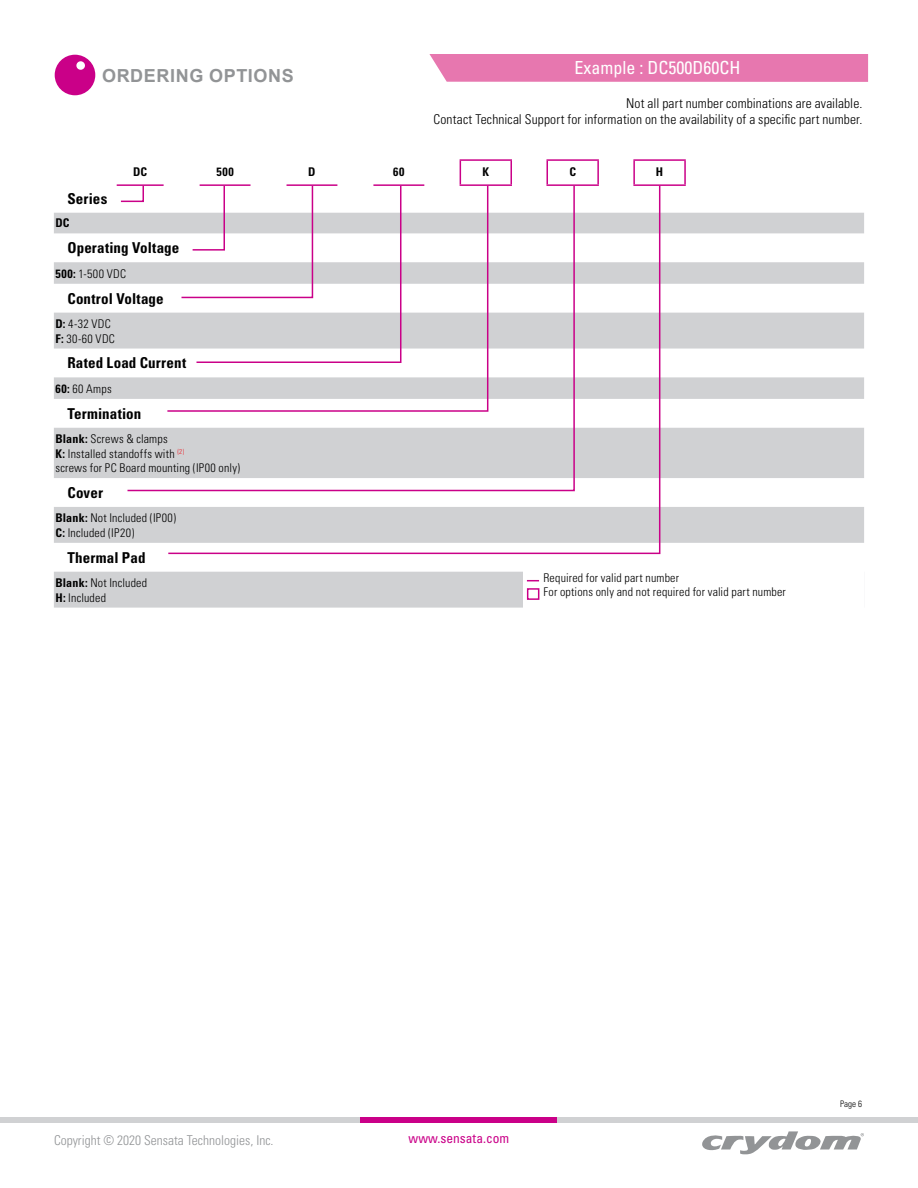
<style>
.page{position:relative;width:918px;height:1188px;background:#fff}
.page>*{position:absolute;margin:0;border:0;box-sizing:border-box;transform-origin:0 0}
.t1{font:condensed 18px "Univers LT Std";color:#fff}
.t2{font:700 18px "Arial";letter-spacing:.035em;color:#929496}
.t3{font:700 condensed 15px "Univers LT Std";letter-spacing:.01em;color:#000}
.t4{font:300 condensed 13.5px/16.2px "Univers";letter-spacing:.01em;color:#000;text-align:right}
.t5{font:300 condensed 13.5px "Univers";color:#929496}
.t6{font:condensed 13.5px "Univers LT Std";color:#ca0088}
.t7{font:300 condensed 12px/14.4px "Univers";letter-spacing:.015em;color:#000}
.t8{font:700 condensed 12px "Univers LT Std";letter-spacing:.055em;color:#000}
.t9{font:300 condensed 9px "Univers";color:#000}
.s1{font-family:"Univers LT Std";font-weight:700}
</style>
<div class="page">
<div style="left:0;top:1117px;width:918px;height:6px;background:#d0d1d3"></div>
<div style="left:361px;top:1117px;width:196px;height:6px;background:#ca0088"></div>
<svg style="left:702px;top:1131px;width:162px;height:23px"></svg>
<div style="left:55px;top:55px;width:40px;height:40px;background:#ca0088;border-radius:50%"></div>
<div style="left:76px;top:61px;width:9px;height:9px;background:#fff;border-radius:50%"></div>
<svg style="left:460px;top:161px;width:1px;height:23px"></svg>
<hr style="left:546px;top:161px;width:2px;height:23px;background:#ca0088">
<hr style="left:633px;top:161px;width:2px;height:23px;background:#ca0088">
<hr style="left:460px;top:159px;width:52px;height:2px;background:#ca0088">
<hr style="left:546px;top:159px;width:53px;height:2px;background:#ca0088">
<hr style="left:633px;top:159px;width:53px;height:2px;background:#ca0088">
<hr style="left:633px;top:184px;width:53px;height:2px;background:#ca0088">
<hr style="left:510px;top:161px;width:2px;height:23px;background:#ca0088">
<hr style="left:597px;top:161px;width:2px;height:23px;background:#ca0088">
<hr style="left:684px;top:161px;width:2px;height:23px;background:#ca0088">
<hr style="left:117px;top:184px;width:47px;height:2px;background:#ca0088">
<svg style="left:54px;top:213px;width:810px;height:395px;fill:#d0d1d3"></svg>
<div style="left:429px;top:54px;width:439px;height:28px;background:#e777af"></div>
<svg style="left:119px;top:184px;width:7px;height:19px"></svg>
<svg style="left:126px;top:184px;width:41px;height:308px"></svg>
<svg style="left:167px;top:184px;width:494px;height:371px"></svg>
<div style="left:523px;top:556px;width:341px;height:66px;background:#fff"></div>
<svg style="left:527px;top:580px;width:12px;height:1px"></svg>
<div style="left:527px;top:588px;width:12px;height:12px;border:2px solid #ca0088"></div>
<p class="t2" style="left:102px;top:63px;width:193px">ORDERING OPTIONS</p>
<p class="t1" style="left:575px;top:57px;width:167px">Example : DC500D60CH</p>
<p class="t4" style="left:433px;top:95px;width:431px">Not all part number combinations are available.<br>Contact Technical Support for information on the availability of a specific part number.</p>
<p class="t8" style="left:133px;top:165px;width:16px">DC</p>
<p class="t8" style="left:216px;top:165px;width:19px">500</p>
<p class="t8" style="left:308px;top:165px;width:9px">D</p>
<p class="t8" style="left:393px;top:165px;width:13px">60</p>
<p class="t8" style="left:482px;top:165px;width:8px">K</p>
<p class="t8" style="left:569px;top:165px;width:8px">C</p>
<p class="t8" style="left:656px;top:165px;width:9px">H</p>
<p class="t3" style="left:67px;top:189px;width:41px">Series</p>
<p class="t8" style="left:55px;top:216px;width:16px">DC</p>
<p class="t3" style="left:67px;top:239px;width:114px">Operating Voltage</p>
<p class="t7" style="left:55px;top:266px;width:72px"><span class="s1">500:</span> 1-500 VDC</p>
<p class="t3" style="left:67px;top:289px;width:98px">Control Voltage</p>
<p class="t7" style="left:55px;top:317px;width:61px"><span class="s1">D:</span> 4-32 VDC<br><span class="s1">F:</span> 30-60 VDC</p>
<p class="t3" style="left:67px;top:354px;width:120px">Rated Load Current</p>
<p class="t7" style="left:55px;top:381px;width:58px"><span class="s1">60:</span> 60 Amps</p>
<p class="t3" style="left:67px;top:404px;width:76px">Termination</p>
<p class="t7" style="left:55px;top:432px;width:186px"><span class="s1">Blank:</span> Screws &amp; clamps<br><span class="s1">K:</span> Installed standoffs with <sup>(2)<br></sup>screws for PC Board mounting (IP00 only)</p>
<p class="t3" style="left:67px;top:483px;width:37px">Cover</p>
<p class="t7" style="left:55px;top:511px;width:122px"><span class="s1">Blank:</span> Not Included (IP00)<br><span class="s1">C:</span> Included (IP20)</p>
<p class="t3" style="left:67px;top:548px;width:80px">Thermal Pad</p>
<p class="t7" style="left:55px;top:576px;width:93px"><span class="s1">Blank:</span> Not Included<br><span class="s1">H:</span> Included</p>
<p class="t7" style="left:543px;top:571px;width:244px">Required for valid part number<br>For options only and not required for valid part number</p>
<p class="t5" style="left:54px;top:1132px;width:221px">Copyright © 2020 Sensata Technologies, Inc.</p>
<p class="t6" style="left:409px;top:1130px;width:102px">www.sensata.com</p>
<p class="t9" style="left:840px;top:1098px;width:23px">Page 6</p>
</div>
